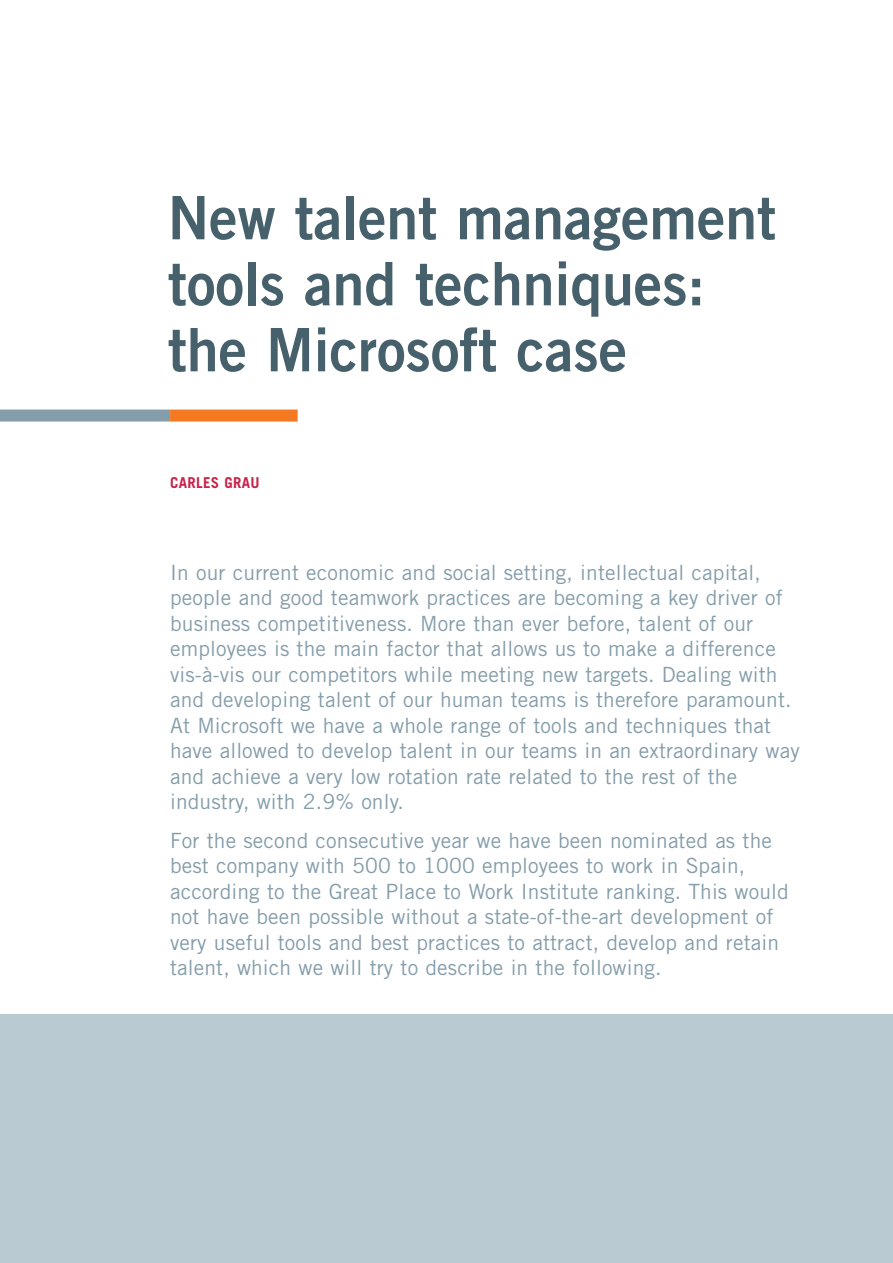
<style>
.page{position:relative;width:893px;height:1263px;background:#fff}
.page>*{position:absolute;margin:0;border:0;box-sizing:border-box;transform-origin:0 0}
.t1{font:60px/66px "Trade Gothic Bold Two";color:#47616c;scale:.95 1}
.t2{font:21px/25.5px "Trade Gothic";letter-spacing:.005em;color:#849daa}
.t3{font:700 15px "Trade Gothic";letter-spacing:.02em;color:#c9234a}
</style>
<div class="page">
<div style="left:0;top:1014px;width:893px;height:249px;background:#bacad3"></div>
<div style="left:0;top:410px;width:170px;height:12px;background:#849daa"></div>
<div style="left:170px;top:410px;width:128px;height:12px;background:#f47920"></div>
<h1 class="t1" style="left:168px;top:190px;width:642px">New talent management tools and techniques: the Microsoft case</h1>
<p class="t3" style="left:170px;top:477px;width:91px">CARLES GRAU</p>
<p class="t2" style="left:170px;top:562px;width:631px">In our current economic and social setting, intellectual capital, people and good teamwork practices are becoming a key driver of business competitiveness. More than ever before, talent of our employees is the main factor that allows us to make a difference vis-à-vis our competitors while meeting new targets. Dealing with and developing talent of our human teams is therefore paramount.<br>At Microsoft we have a whole range of tools and techniques that have allowed to develop talent in our teams in an extraordinary way and achieve a very low rotation rate related to the rest of the industry, with 2.9% only.</p>
<p class="t2" style="left:170px;top:829px;width:620px">For the second consecutive year we have been nominated as the best company with 500 to 1000 employees to work in Spain, according to the Great Place to Work Institute ranking. This would not have been possible without a state-of-the-art development of very useful tools and best practices to attract, develop and retain talent, which we will try to describe in the following.</p>
</div>
